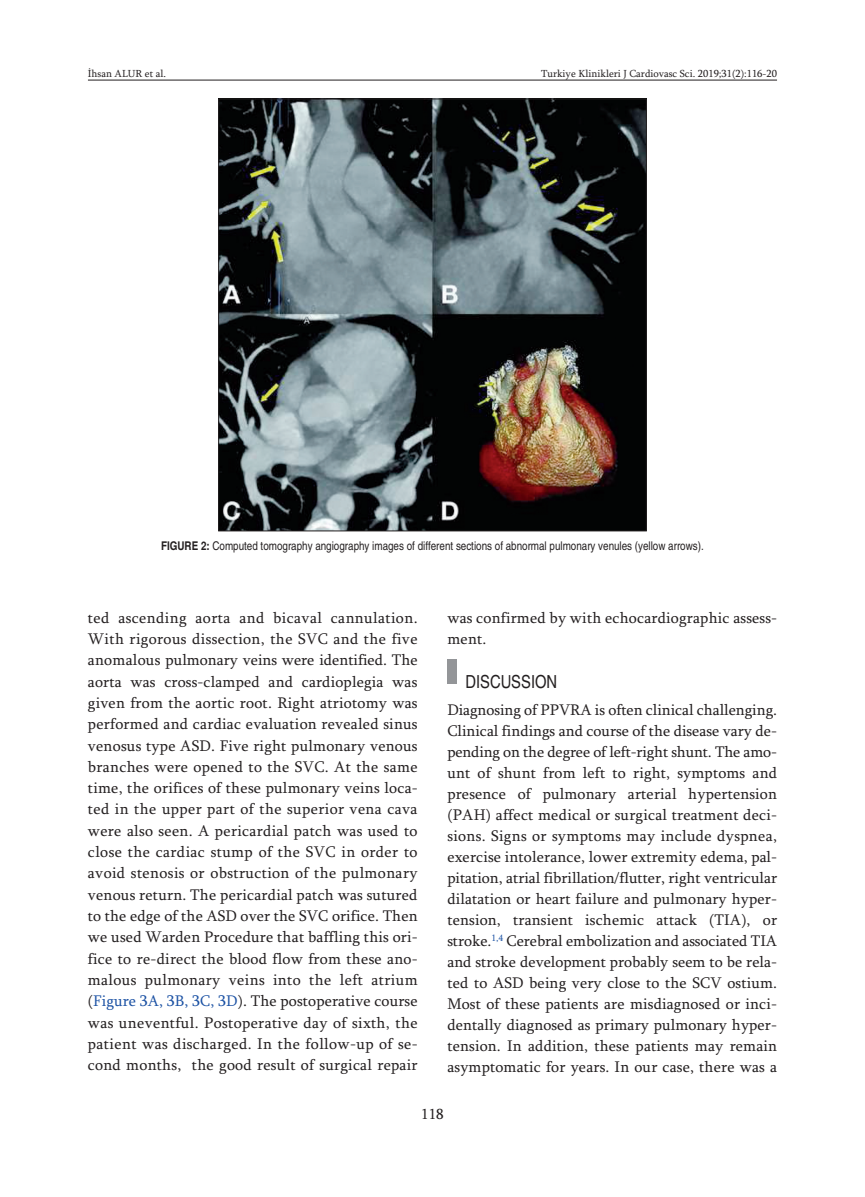
<style>
.page{position:relative;width:865px;height:1197px;background:#fff}
.page>*{position:absolute;margin:0;border:0;box-sizing:border-box;transform-origin:0 0}
.t1{font:condensed 18px "Helvetica";color:#231f20}
.t2{font:15.75px/21.3px "Sylfaen";letter-spacing:.01em;color:#231f20;text-align:justify}
.t3{font:15px "Sylfaen";color:#231f20}
.t4{font:condensed 12px "Helvetica";color:#231f20}
.t5{font:10.5px "Sylfaen";color:#231f20}
.s1{font-weight:700}
.s2{color:#1c52a4}
</style>
<div class="page">
<hr style="left:88px;top:80px;width:689px;height:1px;background:#231f20">
<div style="left:447px;top:659px;width:9px;height:25px;background:#939598"></div>
<img style="left:220px;top:101px;width:424px;height:428px">
<p class="t5" style="left:88px;top:67px;width:80px">İhsan ALUR et al.</p>
<p class="t5" style="left:541px;top:67px;width:237px">Turkiye Klinikleri J Cardiovasc Sci. 2019;31(2):116-20</p>
<p class="t4" style="left:161px;top:538px;width:544px"><span class="s1">FIGURE 2:</span> Computed tomography angiography images of different sections of abnormal pulmonary venules (yellow arrows).</p>
<p class="t2" style="left:88px;top:606px;width:331px">ted ascending aorta and bicaval cannulation.<br>With rigorous dissection, the SVC and the five anomalous pulmonary veins were identified. The aorta was cross-clamped and cardioplegia was given from the aortic root. Right atriotomy was performed and cardiac evaluation revealed sinus venosus type ASD. Five right pulmonary venous branches were opened to the SVC. At the same time, the orifices of these pulmonary veins loca&shy;ted in the upper part of the superior vena cava were also seen. A pericardial patch was used to close the cardiac stump of the SVC in order to avoid stenosis or obstruction of the pulmonary venous return. The pericardial patch was sutured to the edge of the ASD over the SVC orifice. Then we used Warden Procedure that baffling this ori&shy;fice to re-direct the blood flow from these ano&shy;malous pulmonary veins into the left atrium (<span class="s2">Figure 3A, 3B, 3C, 3D</span>). The postoperative course was uneventful. Postoperative day of sixth, the patient was discharged. In the follow-up of se&shy;cond months, the good result of surgical repair</p>
<p class="t2" style="left:447px;top:606px;width:331px">was confirmed by with echocardiographic assess&shy;ment.</p>
<p class="t1" style="left:465px;top:670px;width:93px">DISCUSSION</p>
<p class="t2" style="left:447px;top:699px;width:331px">Diagnosing of PPVRA is often clinical challenging.<br>Clinical findings and course of the disease vary de&shy;pending on the degree of left-right shunt. The amo&shy;unt of shunt from left to right, symptoms and presence of pulmonary arterial hypertension (PAH) affect medical or surgical treatment deci&shy;sions. Signs or symptoms may include dyspnea, exercise intolerance, lower extremity edema, pal&shy;pitation, atrial fibrillation/flutter, right ventricular dilatation or heart failure and pulmonary hyper&shy;tension, transient ischemic attack (TIA), or stroke.<sup>1,4</sup> Cerebral embolization and associated TIA and stroke development probably seem to be rela&shy;ted to ASD being very close to the SCV ostium.<br>Most of these patients are misdiagnosed or inci&shy;dentally diagnosed as primary pulmonary hyper&shy;tension. In addition, these patients may remain asymptomatic for years. In our case, there was a</p>
<p class="t3" style="left:421px;top:1104px;width:24px">118</p>
</div>
